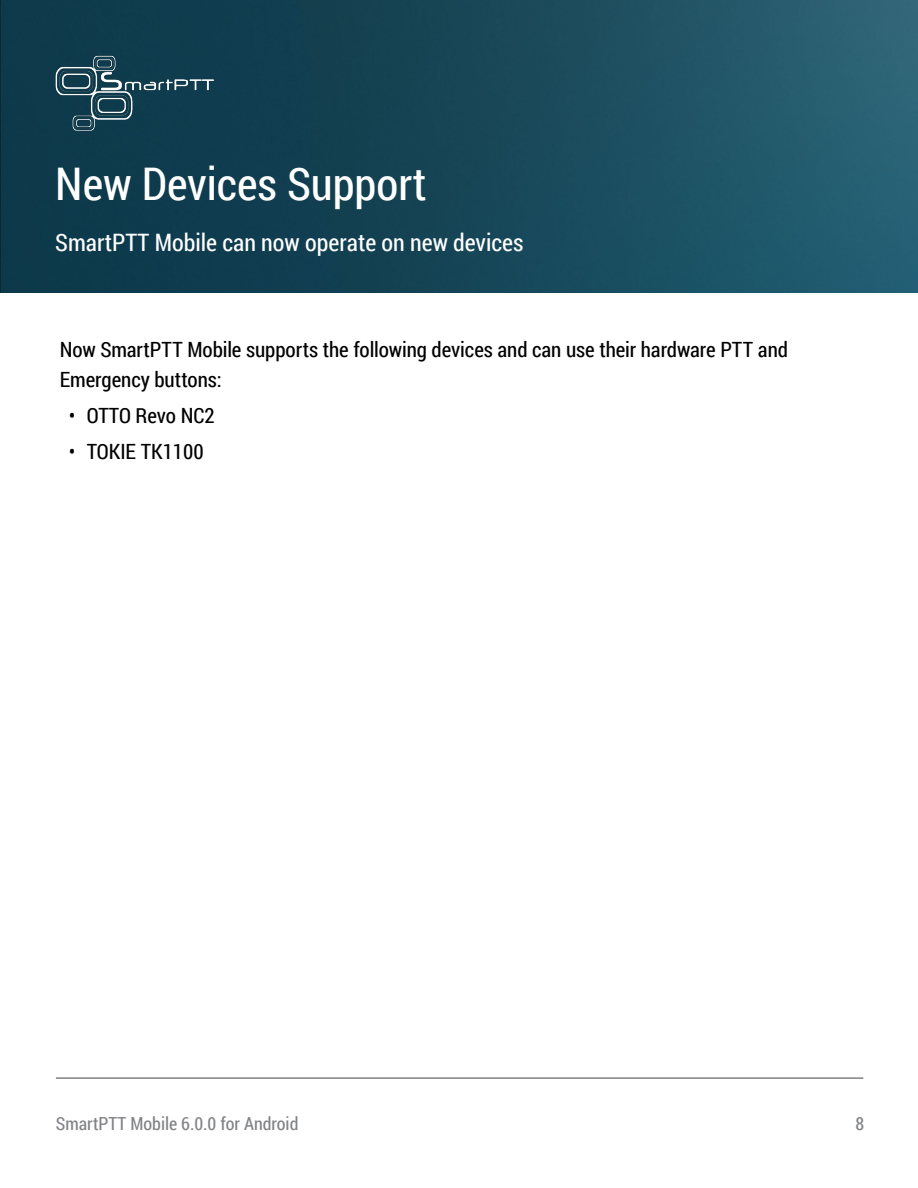
<style>
.page{position:relative;width:918px;height:1188px;background:#fff}
.page>*{position:absolute;margin:0;border:0;box-sizing:border-box;transform-origin:0 0}
.Зеленые_заголовки{font:45px "Roboto Condensed";color:#fff}
.t1{font:24px "Roboto Condensed";color:#fff}
.t2{font:21px/30px "Roboto Condensed";letter-spacing:-.005em;color:#000}
.t3{font:18px "Roboto Condensed";color:#808285}
</style>
<div class="page">
<hr style="left:56px;top:1077px;width:807px;height:2px;background:#808285">
<img style="left:0;top:0;width:918px;height:292px">
<img style="left:43px;top:47px;width:182px;height:92px">
<p class="Зеленые_заголовки" style="left:55px;top:152px;width:373px">New Devices Support</p>
<p class="t1" style="left:55px;top:226px;width:470px">SmartPTT Mobile can now operate on new devices</p>
<p class="t2" style="left:60px;top:333px;width:730px">Now SmartPTT Mobile supports the following devices and can use their hardware PTT and<br>Emergency buttons:</p>
<p class="t2" style="left:69px;top:399px;width:148px">• OTTO Revo NC2</p>
<p class="t2" style="left:69px;top:435px;width:136px">• TOKIE TK1100</p>
<p class="t3" style="left:56px;top:1111px;width:244px">SmartPTT Mobile 6.0.0 for Android</p>
<p class="t3" style="left:856px;top:1111px;width:10px">8</p>
</div>
